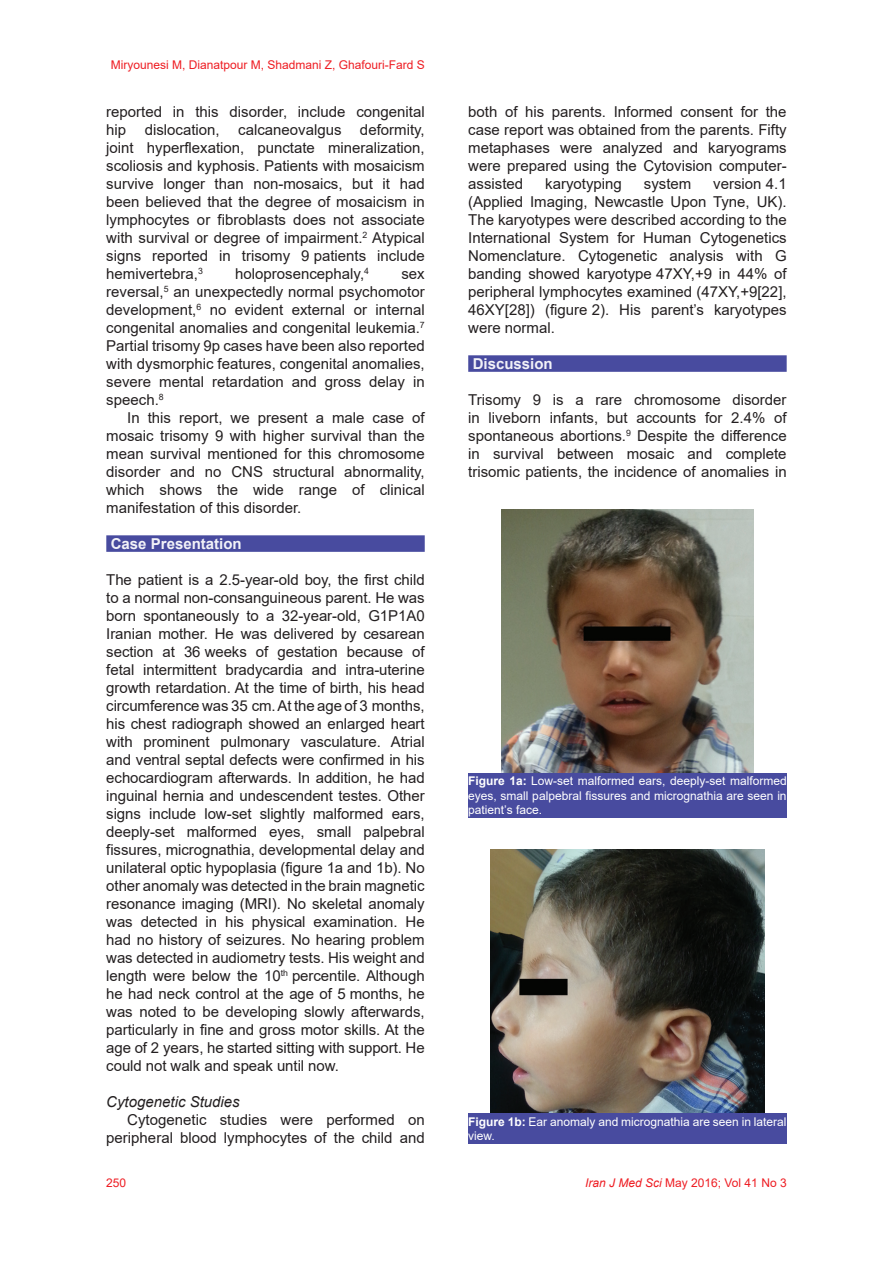
<style>
.page{position:relative;width:893px;height:1263px;background:#fff}
.page>*{position:absolute;margin:0;border:0;box-sizing:border-box;transform-origin:0 0}
.TXFL{font:15px/18px "Arial";color:#231f20;text-align:justify}
.TX{font:15px/18px "Arial";color:#231f20;text-align:justify}
.t1{font:700 15px "Arial";color:#f2f2f8}
.t2{font:italic 15px "Arial";color:#231f20}
.FGC{font:12px/14.4px "Arial";color:#fff;text-align:justify}
.RF{font:12px "Arial";color:#ee1d23}
.s1{font-weight:700}
.s2{font-style:italic}
</style>
<div class="page">
<div style="left:106px;top:535px;width:319px;height:17px;background:#484b9f"></div>
<div style="left:468px;top:355px;width:319px;height:17px;background:#484b9f"></div>
<img style="left:502px;top:509px;width:251px;height:264px">
<div style="left:468px;top:773px;width:319px;height:44px;background:#484b9f"></div>
<img style="left:490px;top:849px;width:275px;height:264px">
<div style="left:468px;top:1113px;width:319px;height:30px;background:#484b9f"></div>
<p class="RF" style="left:111px;top:57px;width:316px">Miryounesi M, Dianatpour M, Shadmani Z, Ghafouri‑Fard S</p>
<p class="TXFL" style="left:106px;top:103px;width:320px">reported in this disorder, include congenital hip dislocation, calcaneovalgus deformity, joint hyperflexation, punctate mineralization, scoliosis and kyphosis. Patients with mosaicism survive longer than non-mosaics, but it had been believed that the degree of mosaicism in lymphocytes or fibroblasts does not associate with survival or degree of impairment.<sup>2</sup> Atypical signs reported in trisomy 9 patients include hemivertebra,<sup>3</sup></p>
<p class="TXFL" style="left:235px;top:265px;width:135px">holoprosencephaly,<sup>4</sup></p>
<p class="TXFL" style="left:106px;top:265px;width:320px;text-indent:295px">sex reversal,<sup>5</sup> an unexpectedly normal psychomotor development,<sup>6</sup> no evident external or internal congenital anomalies and congenital leukemia.<sup>7<br></sup>Partial trisomy 9p cases have been also reported with dysmorphic features, congenital anomalies, severe mental retardation and gross delay in speech.<sup>8</sup></p>
<p class="TX" style="left:106px;top:409px;width:320px;text-indent:21px">In this report, we present a male case of mosaic trisomy 9 with higher survival than the mean survival mentioned for this chromosome disorder and no CNS structural abnormality, which shows the wide range of clinical manifestation of this disorder.</p>
<h1 class="t1" style="left:111px;top:533px;width:132px">Case Presentation</h1>
<p class="TXFL" style="left:106px;top:571px;width:320px">The patient is a 2.5-year-old boy, the first child to a normal non-consanguineous parent. He was born spontaneously to a 32-year-old, G1P1A0<br>Iranian mother. He was delivered by cesarean section at 36 weeks of gestation because of fetal intermittent bradycardia and intra-uterine growth retardation. At the time of birth, his head circumference was 35 cm. At the age of 3 months, his chest radiograph showed an enlarged heart with prominent pulmonary vasculature. Atrial and ventral septal defects were confirmed in his echocardiogram afterwards. In addition, he had inguinal hernia and undescendent testes. Other signs include low-set slightly malformed ears, deeply-set malformed eyes, small palpebral fissures, micrognathia, developmental delay and unilateral optic hypoplasia (figure 1a and 1b). No other anomaly was detected in the brain magnetic resonance imaging (MRI). No skeletal anomaly was detected in his physical examination. He had no history of seizures. No hearing problem was detected in audiometry tests. His weight and length were below the 10<sup>th</sup> percentile. Although he had neck control at the age of 5 months, he was noted to be developing slowly afterwards, particularly in fine and gross motor skills. At the age of 2 years, he started sitting with support. He could not walk and speak until now.</p>
<h2 class="t2" style="left:106px;top:1092px;width:135px">Cytogenetic Studies</h2>
<p class="TX" style="left:106px;top:1111px;width:320px;text-align:right">Cytogenetic studies were performed on peripheral blood lymphocytes of the child and</p>
<p class="TX" style="left:468px;top:103px;width:320px">both of his parents. Informed consent for the case report was obtained from the parents. Fifty metaphases were analyzed and karyograms were prepared using the Cytovision computer&shy;assisted</p>
<p class="TX" style="left:468px;top:175px;width:320px;text-indent:245px">version 4.1 (Applied Imaging, Newcastle Upon Tyne, UK).<br>The karyotypes were described according to the International System for Human Cytogenetics Nomenclature. Cytogenetic analysis with G banding showed karyotype 47XY,+9 in 44% of peripheral lymphocytes examined (47XY,+9[22], 46XY[28]) (figure 2). His parent’s karyotypes were normal.</p>
<h1 class="t1" style="left:473px;top:353px;width:82px">Discussion</h1>
<p class="TXFL" style="left:468px;top:391px;width:320px">Trisomy 9 is a rare chromosome disorder in liveborn infants, but accounts for 2.4% of spontaneous abortions.<sup>9</sup> Despite the difference in survival between mosaic and complete trisomic patients, the incidence of anomalies in</p>
<p class="TX" style="left:545px;top:175px;width:78px">karyotyping</p>
<p class="TX" style="left:644px;top:175px;width:49px">system</p>
<p class="FGC" style="left:468px;top:774px;width:320px"><span class="s1">Figure 1a:</span> Low-set malformed ears, deeply-set malformed eyes, small palpebral fissures and micrognathia are seen in patient’s face.</p>
<p class="FGC" style="left:468px;top:1114px;width:320px"><span class="s1">Figure 1b:</span> Ear anomaly and micrognathia are seen in lateral view.</p>
<p class="RF" style="left:106px;top:1174px;width:22px">250</p>
<p class="RF" style="left:585px;top:1174px;width:203px"><span class="s2">Iran J Med Sci</span> May 2016; Vol 41 No 3</p>
</div>
